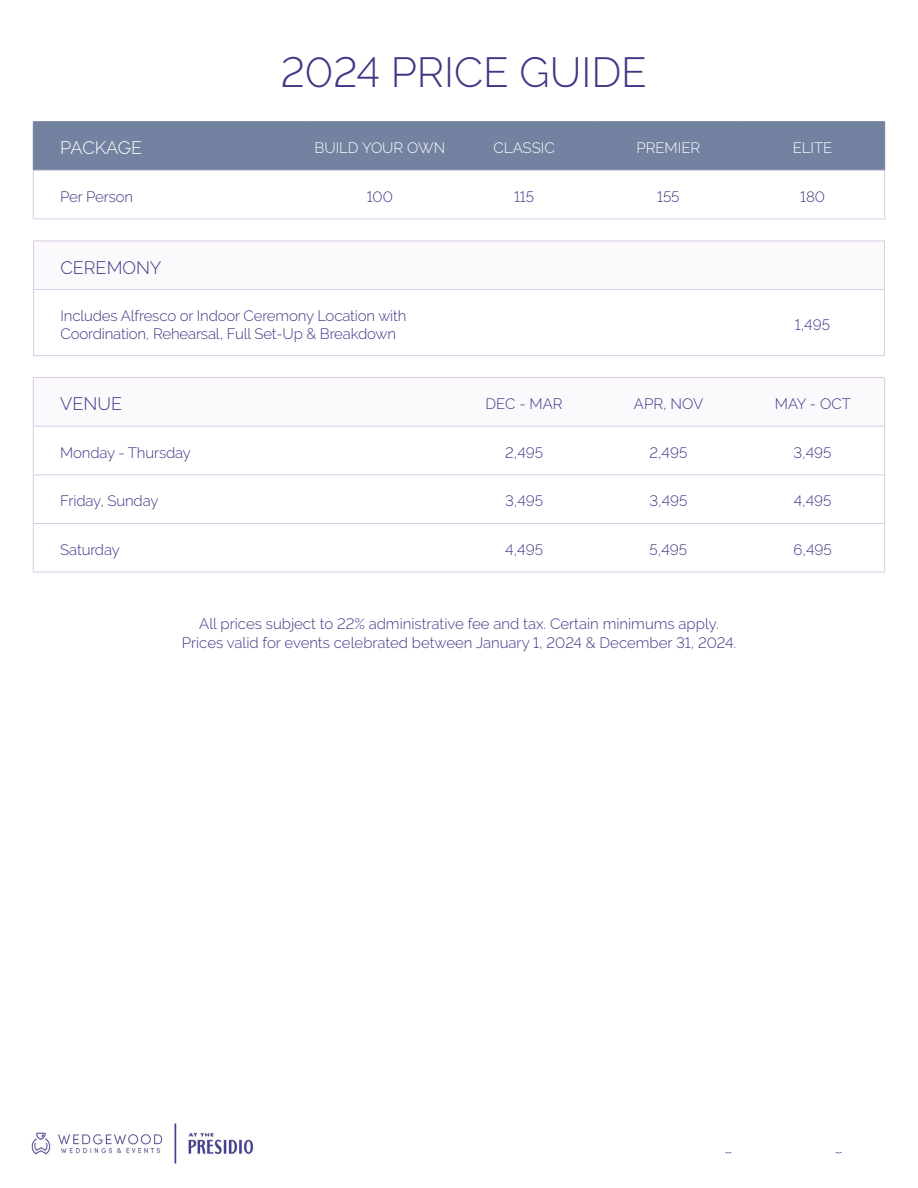
<style>
.page{position:relative;width:918px;height:1188px;background:#fff}
.page>*{position:absolute;margin:0;border:0;box-sizing:border-box;transform-origin:0 0}
.t1{font:300 42px "Raleway";color:#403786}
.t2{font:300 18px "Raleway";color:#403786}
.t3{font:300 18px "Raleway";letter-spacing:-.025em;color:#fff}
.t4{font:300 15px/18px "Raleway";letter-spacing:-.01em;color:#403786}
.t5{font:300 15px "Raleway";color:#fff}
</style>
<div class="page">
<div style="left:34px;top:122px;width:850px;height:48px;background:#7282a0"></div>
<hr style="left:33px;top:170px;width:275px;height:1px;background:#d8cce4">
<hr style="left:308px;top:170px;width:144px;height:1px;background:#d8cce4">
<hr style="left:452px;top:170px;width:144px;height:1px;background:#d8cce4">
<hr style="left:596px;top:170px;width:144px;height:1px;background:#d8cce4">
<hr style="left:740px;top:170px;width:145px;height:1px;background:#d8cce4">
<hr style="left:33px;top:170px;width:1px;height:49px;background:#d8cce4">
<hr style="left:884px;top:170px;width:1px;height:49px;background:#d8cce4">
<hr style="left:33px;top:219px;width:275px;height:1px;background:#d8cce4">
<hr style="left:308px;top:219px;width:144px;height:1px;background:#d8cce4">
<hr style="left:452px;top:219px;width:144px;height:1px;background:#d8cce4">
<hr style="left:596px;top:219px;width:144px;height:1px;background:#d8cce4">
<hr style="left:740px;top:219px;width:145px;height:1px;background:#d8cce4">
<hr style="left:33px;top:121px;width:275px;height:1px;background:#7282a0">
<hr style="left:33px;top:122px;width:1px;height:48px;background:#7282a0">
<hr style="left:308px;top:121px;width:144px;height:1px;background:#7282a0">
<hr style="left:452px;top:121px;width:144px;height:1px;background:#7282a0">
<hr style="left:596px;top:121px;width:144px;height:1px;background:#7282a0">
<hr style="left:740px;top:121px;width:145px;height:1px;background:#7282a0">
<hr style="left:884px;top:122px;width:1px;height:48px;background:#7282a0">
<hr style="left:33px;top:289px;width:419px;height:1px;background:#d8cce4">
<hr style="left:452px;top:289px;width:144px;height:1px;background:#d8cce4">
<hr style="left:596px;top:289px;width:144px;height:1px;background:#d8cce4">
<hr style="left:740px;top:289px;width:145px;height:1px;background:#d8cce4">
<hr style="left:33px;top:241px;width:419px;height:1px;background:#d8cce4">
<hr style="left:33px;top:241px;width:1px;height:48px;background:#d8cce4">
<hr style="left:452px;top:241px;width:144px;height:1px;background:#d8cce4">
<hr style="left:596px;top:241px;width:144px;height:1px;background:#d8cce4">
<hr style="left:740px;top:241px;width:145px;height:1px;background:#d8cce4">
<hr style="left:884px;top:241px;width:1px;height:48px;background:#d8cce4">
<hr style="left:33px;top:290px;width:1px;height:65px;background:#d8cce4">
<hr style="left:884px;top:290px;width:1px;height:65px;background:#d8cce4">
<hr style="left:33px;top:355px;width:419px;height:1px;background:#d8cce4">
<hr style="left:452px;top:355px;width:144px;height:1px;background:#d8cce4">
<hr style="left:596px;top:355px;width:144px;height:1px;background:#d8cce4">
<hr style="left:740px;top:355px;width:145px;height:1px;background:#d8cce4">
<svg style="left:34px;top:378px;width:850px;height:48px"></svg>
<hr style="left:33px;top:426px;width:1px;height:49px;background:#d8cce4">
<hr style="left:884px;top:426px;width:1px;height:49px;background:#d8cce4">
<hr style="left:33px;top:475px;width:1px;height:48px;background:#d8cce4">
<hr style="left:884px;top:475px;width:1px;height:48px;background:#d8cce4">
<hr style="left:33px;top:524px;width:1px;height:48px;background:#d8cce4">
<hr style="left:884px;top:524px;width:1px;height:48px;background:#d8cce4">
<hr style="left:33px;top:572px;width:275px;height:1px;background:#d8cce4">
<hr style="left:33px;top:475px;width:275px;height:1px;background:#d8cce4">
<hr style="left:33px;top:523px;width:275px;height:1px;background:#d8cce4">
<hr style="left:308px;top:572px;width:144px;height:1px;background:#d8cce4">
<hr style="left:452px;top:572px;width:144px;height:1px;background:#d8cce4">
<hr style="left:596px;top:572px;width:144px;height:1px;background:#d8cce4">
<hr style="left:740px;top:572px;width:145px;height:1px;background:#d8cce4">
<hr style="left:33px;top:377px;width:275px;height:1px;background:#d8cce4">
<hr style="left:33px;top:378px;width:1px;height:48px;background:#d8cce4">
<hr style="left:308px;top:377px;width:144px;height:1px;background:#d8cce4">
<hr style="left:452px;top:377px;width:144px;height:1px;background:#d8cce4">
<hr style="left:596px;top:377px;width:144px;height:1px;background:#d8cce4">
<hr style="left:740px;top:377px;width:145px;height:1px;background:#d8cce4">
<hr style="left:884px;top:378px;width:1px;height:48px;background:#d8cce4">
<hr style="left:33px;top:426px;width:275px;height:1px;background:#d8cce4">
<hr style="left:308px;top:426px;width:144px;height:1px;background:#d8cce4">
<hr style="left:452px;top:426px;width:144px;height:1px;background:#d8cce4">
<hr style="left:596px;top:426px;width:144px;height:1px;background:#d8cce4">
<hr style="left:740px;top:426px;width:145px;height:1px;background:#d8cce4">
<hr style="left:308px;top:475px;width:144px;height:1px;background:#d8cce4">
<hr style="left:452px;top:475px;width:144px;height:1px;background:#d8cce4">
<hr style="left:596px;top:475px;width:144px;height:1px;background:#d8cce4">
<hr style="left:740px;top:475px;width:145px;height:1px;background:#d8cce4">
<hr style="left:308px;top:523px;width:144px;height:1px;background:#d8cce4">
<hr style="left:452px;top:523px;width:144px;height:1px;background:#d8cce4">
<hr style="left:596px;top:523px;width:144px;height:1px;background:#d8cce4">
<hr style="left:740px;top:523px;width:145px;height:1px;background:#d8cce4">
<img style="left:31px;top:1123px;width:223px;height:41px">
<h1 class="t1" style="left:281px;top:47px;width:368px">2024 PRICE GUIDE</h1>
<p class="t3" style="left:60px;top:138px;width:83px">PACKAGE</p>
<p class="t5" style="left:314px;top:139px;width:132px">BUILD YOUR OWN</p>
<p class="t5" style="left:494px;top:139px;width:63px">CLASSIC</p>
<p class="t5" style="left:636px;top:139px;width:65px">PREMIER</p>
<p class="t5" style="left:793px;top:139px;width:41px">ELITE</p>
<p class="t4" style="left:60px;top:187px;width:74px">Per Person</p>
<p class="t4" style="left:367px;top:187px;width:28px">100</p>
<p class="t4" style="left:514px;top:187px;width:22px">115</p>
<p class="t4" style="left:657px;top:187px;width:24px">155</p>
<p class="t4" style="left:800px;top:187px;width:26px">180</p>
<p class="t2" style="left:61px;top:257px;width:103px">CEREMONY</p>
<p class="t4" style="left:61px;top:306px;width:348px">Includes Alfresco or Indoor Ceremony Location with<br>Coordination, Rehearsal, Full Set-Up &amp; Breakdown</p>
<p class="t4" style="left:795px;top:315px;width:37px">1,495</p>
<p class="t2" style="left:60px;top:394px;width:63px">VENUE</p>
<p class="t4" style="left:486px;top:395px;width:79px">DEC - MAR</p>
<p class="t4" style="left:634px;top:395px;width:71px">APR, NOV</p>
<p class="t4" style="left:775px;top:395px;width:77px">MAY - OCT</p>
<p class="t4" style="left:60px;top:443px;width:132px">Monday - Thursday</p>
<p class="t4" style="left:505px;top:443px;width:39px">2,495</p>
<p class="t4" style="left:649px;top:443px;width:39px">2,495</p>
<p class="t4" style="left:794px;top:443px;width:40px">3,495</p>
<p class="t4" style="left:60px;top:492px;width:100px">Friday, Sunday</p>
<p class="t4" style="left:505px;top:492px;width:40px">3,495</p>
<p class="t4" style="left:649px;top:492px;width:40px">3,495</p>
<p class="t4" style="left:794px;top:492px;width:39px">4,495</p>
<p class="t4" style="left:60px;top:540px;width:61px">Saturday</p>
<p class="t4" style="left:505px;top:540px;width:39px">4,495</p>
<p class="t4" style="left:650px;top:540px;width:39px">5,495</p>
<p class="t4" style="left:793px;top:540px;width:40px">6,495</p>
<p class="t4" style="left:182px;top:614px;width:556px;line-height:19.5px;text-align:center">All prices subject to 22% administrative fee and tax. Certain minimums apply.<br>Prices valid for events celebrated between January 1, 2024 &amp; December 31, 2024.</p>
</div>
